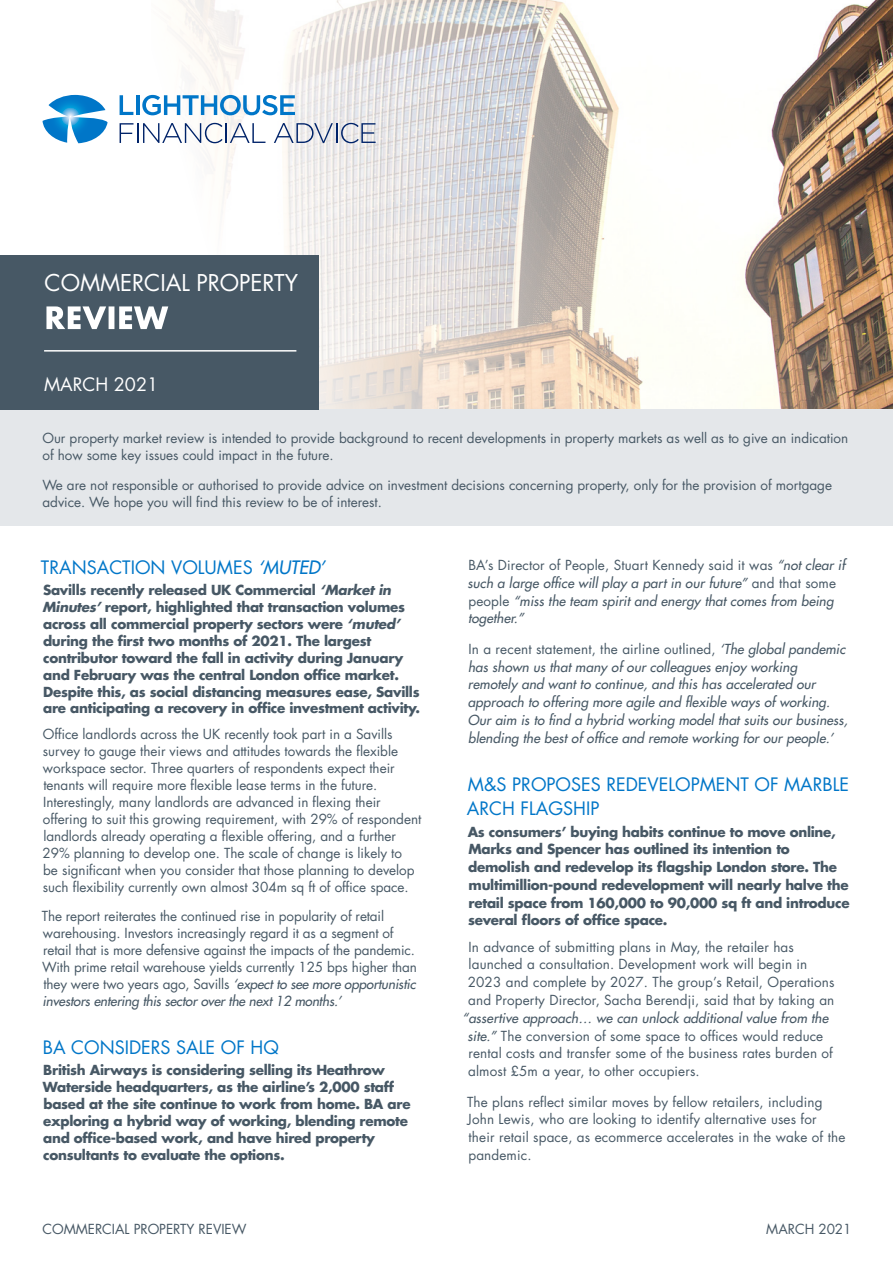
<style>
.page{position:relative;width:893px;height:1263px;background:#fff}
.page>*{position:absolute;margin:0;border:0;box-sizing:border-box;transform-origin:0 0}
.body_text{font:22.5px "Futura LT";letter-spacing:-.005em;color:#fff}
.heading_2{font:18px/23.1px "Futura LT";color:#0076c8}
.DATE{font:18px "Futura LT";color:#fff}
.body_text-2{font:13.5px/17px "Futura LT";letter-spacing:-.005em;color:#475865}
.intro_text{font:700 13.5px/17px "Futura LT";letter-spacing:-.02em;color:#475865}
.body_text-3{font:italic 13.5px/17.7px "Futura LT";letter-spacing:.01em;color:#475865}
.s1{font-style:italic}
.s2{font-style:normal}
</style>
<div class="page">
<img style="left:42px;top:0;width:851px;height:409px">
<svg style="left:43px;top:95px;width:65px;height:48px"></svg>
<svg style="left:120px;top:123px;width:103px;height:20px"></svg>
<hr style="left:225px;top:123px;width:2px;height:20px;background:#002369">
<svg style="left:230px;top:123px;width:35px;height:20px"></svg>
<svg style="left:274px;top:123px;width:102px;height:20px"></svg>
<svg style="left:120px;top:95px;width:13px;height:20px"></svg>
<hr style="left:136px;top:95px;width:3px;height:20px;background:#0076c8">
<svg style="left:142px;top:95px;width:153px;height:20px"></svg>
<div style="left:0;top:409px;width:893px;height:117px;background:#e4e7ea"></div>
<div style="left:0;top:255px;width:319px;height:154px;background:#475865"></div>
<svg style="left:46px;top:306px;width:122px;height:23px"></svg>
<hr style="left:44px;top:350px;width:252px;height:2px;background:#fff">
<p class="body_text" style="left:45px;top:268px;width:255px">COMMERCIAL PROPERTY</p>
<p class="DATE" style="left:44px;top:373px;width:116px">MARCH 2021</p>
<p class="body_text-2" style="left:43px;top:429px;width:807px">Our property market review is intended to provide background to recent developments in property markets as well as to give an indication of how some key issues could impact in the future.</p>
<p class="body_text-2" style="left:43px;top:476px;width:791px">We are not responsible or authorised to provide advice on investment decisions concerning property, only for the provision of mortgage advice. We hope you will find this review to be of interest.</p>
<p class="heading_2" style="left:41px;top:556px;width:286px">TRANSACTION VOLUMES <span class="s1">‘MUTED’</span></p>
<p class="intro_text" style="left:43px;top:581px;width:379px">Savills recently released UK Commercial <span class="s1">‘Market in Minutes’</span> report, highlighted that transaction volumes across all commercial property sectors were <span class="s1">‘muted’ </span>during the first two months of 2021. The largest contributor toward the fall in activity during January and February was the central London office market.<br>Despite this, as social distancing measures ease, Savills are anticipating a recovery in office investment activity.</p>
<p class="body_text-2" style="left:42px;top:726px;width:380px">Office landlords across the UK recently took part in a Savills survey to gauge their views and attitudes towards the flexible workspace sector. Three quarters of respondents expect their tenants will require more flexible lease terms in the future.<br>Interestingly, many landlords are advanced in flexing their offering to suit this growing requirement, with 29% of respondent landlords already operating a flexible offering, and a further 29% planning to develop one. The scale of change is likely to<br>be significant when you consider that those planning to develop such flexibility currently own almost 304m sq ft of office space.</p>
<p class="body_text-2" style="left:42px;top:908px;width:377px">The report reiterates the continued rise in popularity of retail warehousing. Investors increasingly regard it as a segment of retail that is more defensive against the impacts of the pandemic.<br>With prime retail warehouse yields currently 125 bps higher than they were two years ago, Savills <span class="s1">‘expect to see more opportunistic investors entering this sector over the next 12 months.’</span></p>
<p class="heading_2" style="left:43px;top:1036px;width:237px">BA CONSIDERS SALE OF HQ</p>
<p class="intro_text" style="left:43px;top:1061px;width:369px">British Airways is considering selling its Heathrow Waterside headquarters, as the airline’s 2,000 staff based at the site continue to work from home. BA are exploring a hybrid way of working, blending remote and office-based work, and have hired property consultants to evaluate the options.</p>
<p class="body_text-3" style="left:468px;top:556px;width:379px"><span class="s2">BA’s Director of People, Stuart Kennedy said it was</span> “not clear if such a large office will play a part in our future” <span class="s2">and that some people</span> “miss the team spirit and energy that comes from being together.”</p>
<p class="body_text-3" style="left:468px;top:640px;width:382px"><span class="s2">In a recent statement, the airline outlined,</span> ‘The global pandemic has shown us that many of our colleagues enjoy working remotely and want to continue, and this has accelerated our approach to offering more agile and flexible ways of working.<br>Our aim is to find a hybrid working model that suits our business, blending the best of office and remote working for our people.’</p>
<p class="heading_2" style="left:467px;top:773px;width:384px">M&amp;S PROPOSES REDEVELOPMENT OF MARBLE<br>ARCH FLAGSHIP</p>
<p class="intro_text" style="left:468px;top:822px;width:383px;line-height:17.7px">As consumers’ buying habits continue to move online, Marks and Spencer has outlined its intention to demolish and redevelop its flagship London store. The multimillion-pound redevelopment will nearly halve the retail space from 160,000 to 90,000 sq ft and introduce several floors of office space.</p>
<p class="body_text-2" style="left:468px;top:938px;width:327px">In advance of submitting plans in May, the retailer has</p>
<p class="body_text-2" style="left:469px;top:956px;width:340px">launched a consultation. Development work will begin in</p>
<p class="body_text-2" style="left:468px;top:974px;width:368px">2023 and complete by 2027. The group’s Retail, Operations</p>
<p class="body_text-2" style="left:468px;top:992px;width:368px">and Property Director, Sacha Berendji, said that by taking an</p>
<p class="body_text-3" style="left:462px;top:1009px;width:368px">“assertive approach… we can unlock additional value from the</p>
<p class="body_text-2" style="left:468px;top:1027px;width:357px"><span class="s1">site.”</span> The conversion of some space to offices would reduce</p>
<p class="body_text-2" style="left:468px;top:1045px;width:366px">rental costs and transfer some of the business rates burden of</p>
<p class="body_text-2" style="left:468px;top:1063px;width:233px">almost £5m a year, to other occupiers.</p>
<p class="body_text-2" style="left:467px;top:1093px;width:380px;line-height:17.7px">The plans reflect similar moves by fellow retailers, including John Lewis, who are looking to identify alternative uses for<br>their retail space, as ecommerce accelerates in the wake of the pandemic.</p>
<p class="body_text-2" style="left:43px;top:1221px;width:205px">COMMERCIAL PROPERTY REVIEW</p>
<p class="body_text-2" style="left:766px;top:1221px;width:87px">MARCH 2021</p>
</div>
